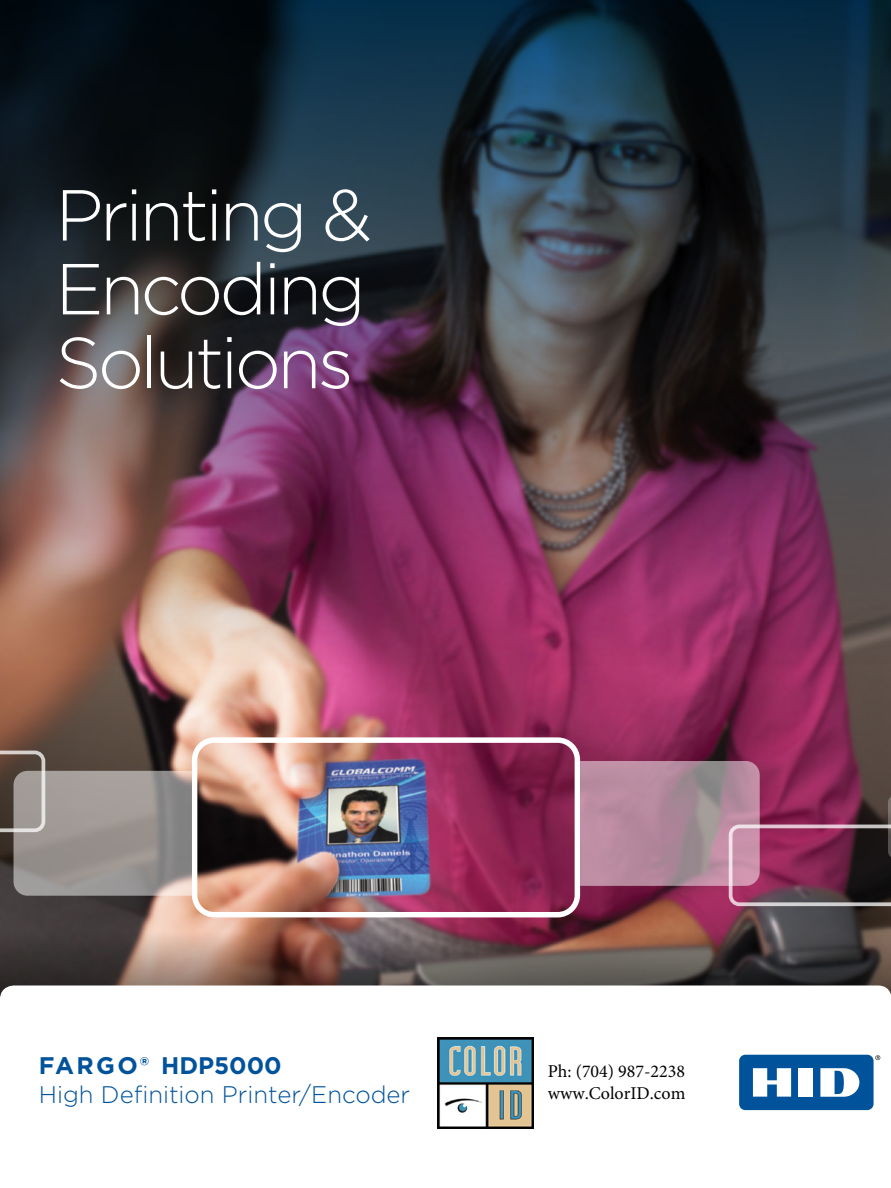
<style>
.page{position:relative;width:891px;height:1188px;background:#fff}
.page>*{position:absolute;margin:0;border:0;box-sizing:border-box;transform-origin:0 0}
.t1{font:300 72px/73.8px "Gotham";letter-spacing:-.05em;color:#fff;text-align:justify}
.t2{font:300 24px "Gotham";color:#00539b}
.t3{font:700 24px "Gotham";color:#00539b}
.t4{font:18px/21.6px "Minion Pro";color:#000}
</style>
<div class="page">
<img style="left:0;top:666px;width:891px;height:267px">
<img style="left:0;top:933px;width:891px;height:53px">
<svg style="left:875px;top:1055px;width:5px;height:5px"></svg>
<div style="left:739px;top:1055px;width:135px;height:55px;background:#00539b;border-radius:6px"></div>
<div style="left:799px;top:1068px;width:14px;height:29px;background:#fff"></div>
<svg style="left:753px;top:1068px;width:38px;height:29px"></svg>
<svg style="left:820px;top:1068px;width:39px;height:29px"></svg>
<img style="left:0;top:0;width:891px;height:666px">
<div style="left:192px;top:737px;width:388px;height:180px;border:5px solid #fff;border-radius:20px"></div>
<svg style="left:0;top:751px;width:192px;height:145px;background:#8d8681"></svg>
<svg style="left:580px;top:761px;width:311px;height:145px;background:#945d75"></svg>
<img style="left:438px;top:1038px;width:95px;height:90px">
<h1 class="t1" style="left:55px;top:176px;width:318px">Printing &amp; Encoding Solutions</h1>
<h2 class="t3" style="left:39px;top:1050px;width:244px">FARGO® HDP5000</h2>
<h2 class="t2" style="left:39px;top:1079px;width:373px">High Definition Printer/Encoder</h2>
<p class="t4" style="left:548px;top:1061px;width:139px">Ph: (704) 987-2238 www.ColorID.com</p>
</div>
